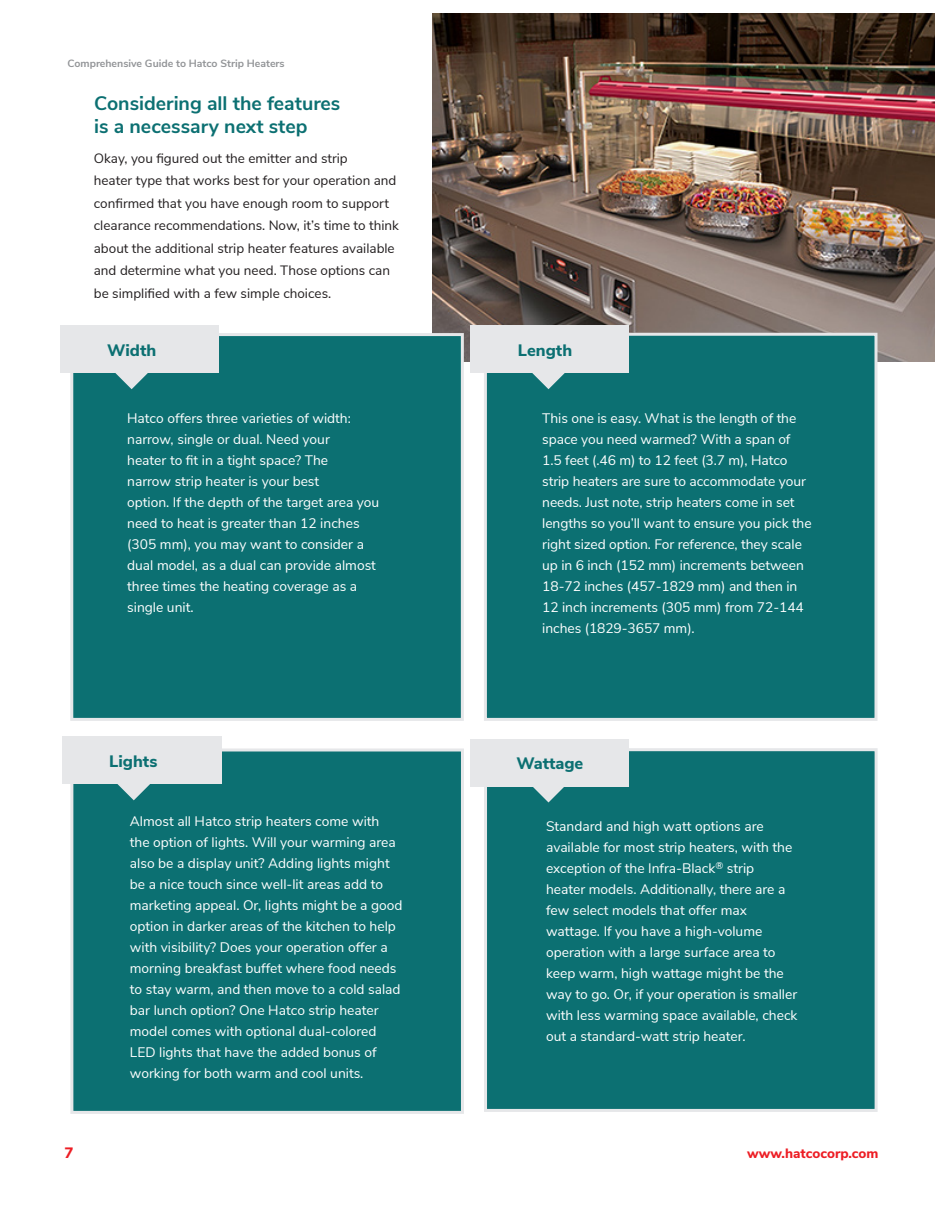
<style>
.page{position:relative;width:945px;height:1215px;background:#fff}
.page>*{position:absolute;margin:0;border:0;box-sizing:border-box;transform-origin:0 0}
.t1{font:700 19.5px "Nunito Sans";color:#0c7072}
.t2{font:800 16.5px "Nunito Sans";color:#0c7072}
.t3{font:800 15px "Nunito Sans";color:#ed1d24}
.t4{font:13.8px/21px "Nunito Sans";color:#fff}
.t5{font:13.5px/22.5px "Nunito Sans";color:#231f20}
.t6{font:800 13.5px "Nunito Sans";color:#ed1d24}
.t7{font:700 10.5px "Nunito Sans";color:#939598}
</style>
<div class="page">
<img style="left:432px;top:14px;width:502px;height:347px">
<div style="left:70px;top:333px;width:394px;height:388px;background:#0c7072;border:3px solid #e6e7e9"></div>
<div style="left:60px;top:326px;width:159px;height:47px;background:#e6e7e9"></div>
<div style="left:484px;top:333px;width:394px;height:388px;background:#0c7072;border:3px solid #e6e7e9"></div>
<div style="left:70px;top:748px;width:394px;height:366px;background:#0c7072;border:3px solid #e6e7e9"></div>
<div style="left:484px;top:748px;width:394px;height:364px;background:#0c7072;border:3px solid #e6e7e9"></div>
<svg style="left:115px;top:373px;width:33px;height:16px"></svg>
<div style="left:470px;top:326px;width:159px;height:47px;background:#e6e7e9"></div>
<svg style="left:532px;top:373px;width:33px;height:16px"></svg>
<div style="left:62px;top:737px;width:160px;height:47px;background:#e6e7e9"></div>
<svg style="left:117px;top:784px;width:33px;height:16px"></svg>
<div style="left:470px;top:739px;width:159px;height:47px;background:#e6e7e9"></div>
<svg style="left:530px;top:786px;width:37px;height:17px"></svg>
<p class="t7" style="left:68px;top:56px;width:219px">Comprehensive Guide to Hatco Strip Heaters</p>
<p class="t1" style="left:94px;top:89px;width:248px">Considering all the features</p>
<p class="t1" style="left:94px;top:112px;width:215px">is a necessary next step</p>
<p class="t5" style="left:94px;top:146px;width:255px">Okay, you figured out the emitter and strip</p>
<p class="t5" style="left:94px;top:169px;width:307px">heater type that works best for your operation and confirmed that you have enough room to support clearance recommendations. Now, it’s time to think about the additional strip heater features available and determine what you need. Those options can be simplified with a few simple choices.</p>
<p class="t2" style="left:107px;top:338px;width:51px">Width</p>
<p class="t2" style="left:518px;top:338px;width:56px">Length</p>
<p class="t4" style="left:127px;top:406px;width:225px">Hatco offers three varieties of width:</p>
<p class="t4" style="left:127px;top:427px;width:204px">narrow, single or dual. Need your</p>
<p class="t4" style="left:127px;top:448px;width:202px">heater to fit in a tight space? The</p>
<p class="t4" style="left:127px;top:469px;width:194px">narrow strip heater is your best</p>
<p class="t4" style="left:127px;top:490px;width:254px">option. If the depth of the target area you need to heat is greater than 12 inches (305 mm), you may want to consider a dual model, as a dual can provide almost three times the heating coverage as a single unit.</p>
<p class="t4" style="left:542px;top:407px;width:271px">This one is easy. What is the length of the space you need warmed? With a span of 1.5 feet (.46 m) to 12 feet (3.7 m), Hatco strip heaters are sure to accommodate your needs. Just note, strip heaters come in set lengths so you’ll want to ensure you pick the right sized option. For reference, they scale up in 6 inch (152 mm) increments between 18-72 inches (457-1829 mm) and then in 12 inch increments (305 mm) from 72-144 inches (1829-3657 mm).</p>
<p class="t2" style="left:109px;top:749px;width:50px">Lights</p>
<p class="t2" style="left:516px;top:751px;width:68px">Wattage</p>
<p class="t4" style="left:130px;top:810px;width:274px">Almost all Hatco strip heaters come with the option of lights. Will your warming area also be a display unit? Adding lights might be a nice touch since well-lit areas add to marketing appeal. Or, lights might be a good option in darker areas of the kitchen to help with visibility? Does your operation offer a morning breakfast buffet where food needs to stay warm, and then move to a cold salad bar lunch option? One Hatco strip heater model comes with optional dual-colored LED lights that have the added bonus of working for both warm and cool units.</p>
<p class="t4" style="left:546px;top:815px;width:219px">Standard and high watt options are</p>
<p class="t4" style="left:546px;top:836px;width:248px">available for most strip heaters, with the exception of the Infra-Black<sup>®</sup> strip</p>
<p class="t4" style="left:546px;top:878px;width:241px">heater models. Additionally, there are a few select models that offer max</p>
<p class="t4" style="left:546px;top:920px;width:218px">wattage. If you have a high-volume</p>
<p class="t4" style="left:546px;top:941px;width:253px">operation with a large surface area to keep warm, high wattage might be the way to go. Or, if your operation is smaller with less warming space available, check out a standard-watt strip heater.</p>
<p class="t3" style="left:65px;top:1142px;width:10px">7</p>
<p class="t6" style="left:747px;top:1144px;width:133px">www.hatcocorp.com</p>
</div>
